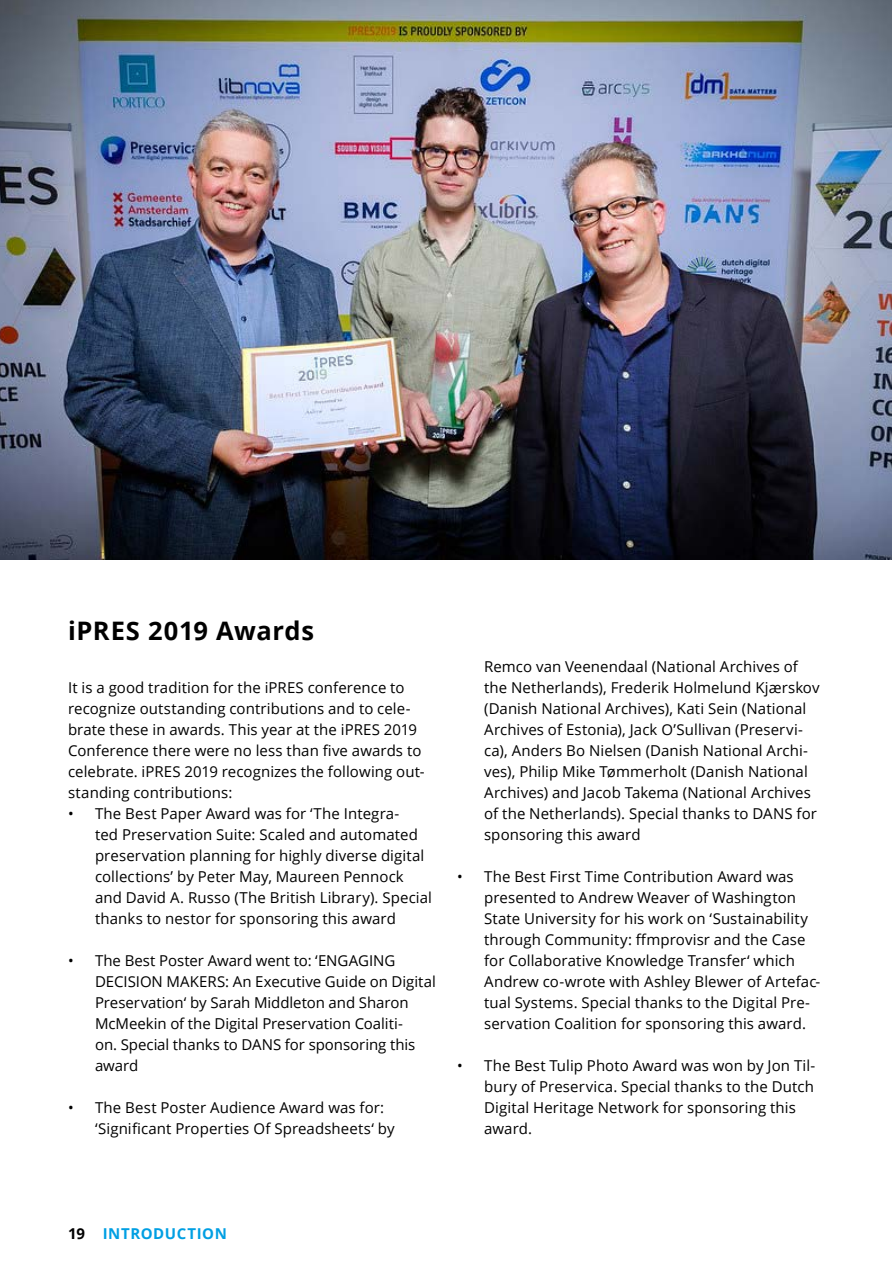
<style>
.page{position:relative;width:893px;height:1263px;background:#fff}
.page>*{position:absolute;margin:0;border:0;box-sizing:border-box;transform-origin:0 0}
.Heading_algemeen{font:700 25.5px "Open Sans";letter-spacing:.025em;color:#000}
.iPRES_Paragraphs_lin{font:15px/21px "Open Sans";letter-spacing:.005em;color:#000}
.t1{font:700 15px "Open Sans";letter-spacing:.04em;color:#009fe3}
.s1{color:#000}
</style>
<div class="page">
<img style="left:0;top:0;width:892px;height:560px">
<p class="Heading_algemeen" style="left:68px;top:612px;width:248px">iPRES 2019 Awards</p>
<p class="iPRES_Paragraphs_lin" style="left:68px;top:677px;width:358px">It is a good tradition for the iPRES conference to recognize outstanding contributions and to cele&shy;brate these in awards. This year at the iPRES 2019<br>Conference there were no less than five awards to celebrate. iPRES 2019 recognizes the following out&shy;standing contributions:</p>
<p class="iPRES_Paragraphs_lin" style="left:95px;top:803px;width:338px;text-indent:-27px">• The Best Paper Award was for ‘The Integra-<br>ted Preservation Suite: Scaled and automated preservation planning for highly diverse digital collections’ by Peter May, Maureen Pennock and David A. Russo (The British Library). Special thanks to nestor for sponsoring this award</p>
<p class="iPRES_Paragraphs_lin" style="left:95px;top:950px;width:342px;text-indent:-27px">• The Best Poster Award went to: ‘ENGAGING DECISION MAKERS: An Executive Guide on Digital Preservation‘ by Sarah Middleton and Sharon McMeekin of the Digital Preservation Coaliti-<br>on. Special thanks to DANS for sponsoring this award</p>
<p class="iPRES_Paragraphs_lin" style="left:95px;top:1097px;width:301px;text-indent:-27px">• The Best Poster Audience Award was for: ‘Significant Properties Of Spreadsheets‘ by</p>
<p class="iPRES_Paragraphs_lin" style="left:484px;top:656px;width:337px">Remco van Veenendaal (National Archives of the Netherlands), Frederik Holmelund Kjærskov (Danish National Archives), Kati Sein (National Archives of Estonia), Jack O’Sullivan (Preservi&shy;ca), Anders Bo Nielsen (Danish National Archi&shy;ves), Philip Mike Tømmerholt (Danish National Archives) and Jacob Takema (National Archives of the Netherlands). Special thanks to DANS for sponsoring this award</p>
<p class="iPRES_Paragraphs_lin" style="left:484px;top:866px;width:338px;text-indent:-27px">• The Best First Time Contribution Award was presented to Andrew Weaver of Washington State University for his work on ‘Sustainability through Community: ffmprovisr and the Case for Collaborative Knowledge Transfer‘ which Andrew co-wrote with Ashley Blewer of Artefac&shy;tual Systems. Special thanks to the Digital Pre&shy;servation Coalition for sponsoring this award.</p>
<p class="iPRES_Paragraphs_lin" style="left:484px;top:1055px;width:333px;text-indent:-27px">• The Best Tulip Photo Award was won by Jon Til&shy;bury of Preservica. Special thanks to the Dutch Digital Heritage Network for sponsoring this award.</p>
<p class="t1" style="left:68px;top:1223px;width:160px"><span class="s1">19</span> INTRODUCTION</p>
</div>
